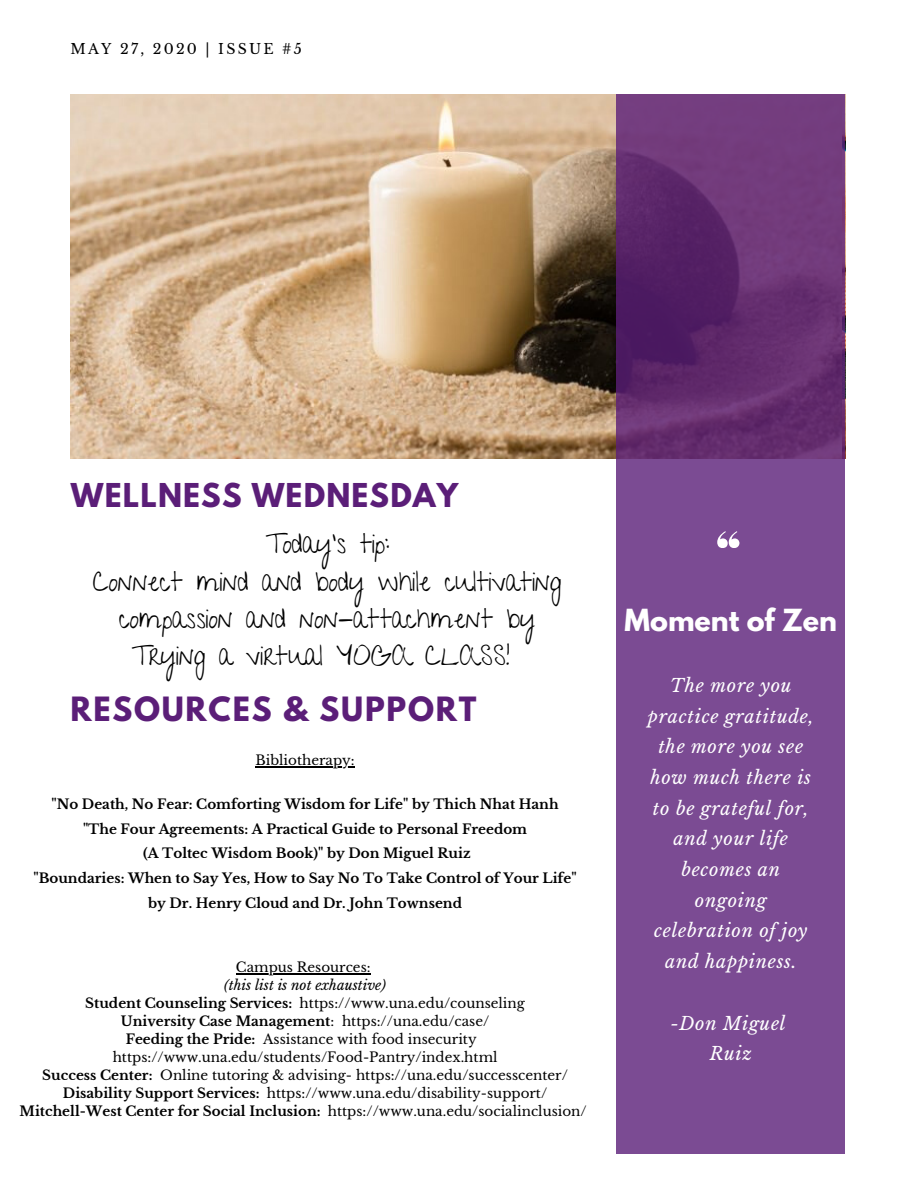
<style>
.page{position:relative;width:918px;height:1188px;background:#fff}
.page>*{position:absolute;margin:0;border:0;box-sizing:border-box;transform-origin:0 0}
.t1{font:700 29.7px "League Spartan";letter-spacing:.06em;color:#5b1e78}
.t2{font:700 29.1px "League Spartan";letter-spacing:.04em;color:#5b1e78}
.t3{font:27px/37.2px "Give You Glory";color:#000;text-align:center}
.t4{font:700 27px "League Spartan";color:#fff}
.t5{font:italic 18px/30.8px "Libre Baskerville";letter-spacing:.04em;color:#fff;text-align:center}
.t6{font:14.1px "Libre Baskerville";letter-spacing:.16em;color:#000}
.t7{font:13.5px/18px "Libre Baskerville";color:#000;text-align:center}
.t8{font:700 13.5px/24.8px "Libre Baskerville";color:#000;text-align:center}
.s1{font-style:italic}
.s2{font-weight:700}
</style>
<div class="page">
<img style="left:70px;top:94px;width:546px;height:365px">
<svg style="left:616px;top:94px;width:229px;height:1060px;fill:#7b4b93"></svg>
<svg style="left:717px;top:531px;width:22px;height:16px"></svg>
<hr style="left:255px;top:766px;width:100px;height:1px;background:#000">
<hr style="left:236px;top:973px;width:135px;height:1px;background:#000">
<p class="t6" style="left:70px;top:41px;width:233px">MAY 27, 2020 | ISSUE #5</p>
<h2 class="t2" style="left:71px;top:481px;width:389px">WELLNESS WEDNESDAY</h2>
<h3 class="t3" style="left:93px;top:526px;width:470px">Today's tip:<br>Connect mind and body while cultivating compassion and non-attachment by<br>Trying a virtual YOGA CLASS!</h3>
<h1 class="t1" style="left:70px;top:694px;width:408px">RESOURCES &amp; SUPPORT</h1>
<p class="t7" style="left:255px;top:751px;width:101px">Bibliotherapy:</p>
<p class="t8" style="left:33px;top:792px;width:545px">"No Death, No Fear: Comforting Wisdom for Life" by Thich Nhat Hanh "The Four Agreements: A Practical Guide to Personal Freedom<br>(A Toltec Wisdom Book)" by Don Miguel Ruiz<br>"Boundaries: When to Say Yes, How to Say No To Take Control of Your Life" by Dr. Henry Cloud and Dr. John Townsend</p>
<p class="t7" style="left:236px;top:958px;width:136px">Campus Resources:</p>
<p class="t7" style="left:20px;top:976px;width:569px"><span class="s1">(this list is not exhaustive)<br></span><span class="s2">Student Counseling Services:</span> https://www.una.edu/counseling<br><span class="s2">University Case Management</span>: https://una.edu/case/<br><span class="s2">Feeding the Pride:</span> Assistance with food insecurity https://www.una.edu/students/Food-Pantry/index.html<br><span class="s2">Success Center:</span> Online tutoring &amp; advising- https://una.edu/successcenter/ <span class="s2">Disability Support Services:</span> https://www.una.edu/disability-support/ <span class="s2">Mitchell-West Center for Social Inclusion:</span> https://www.una.edu/socialinclusion/</p>
<h3 class="t4" style="left:625px;top:607px;width:214px">Moment of Zen</h3>
<h3 class="t5" style="left:648px;top:670px;width:167px">The more you practice gratitude, the more you see how much there is to be grateful for, and your life becomes an ongoing celebration of joy and happiness.</h3>
<h3 class="t5" style="left:670px;top:1008px;width:117px">-Don Miguel<br>Ruiz</h3>
</div>
